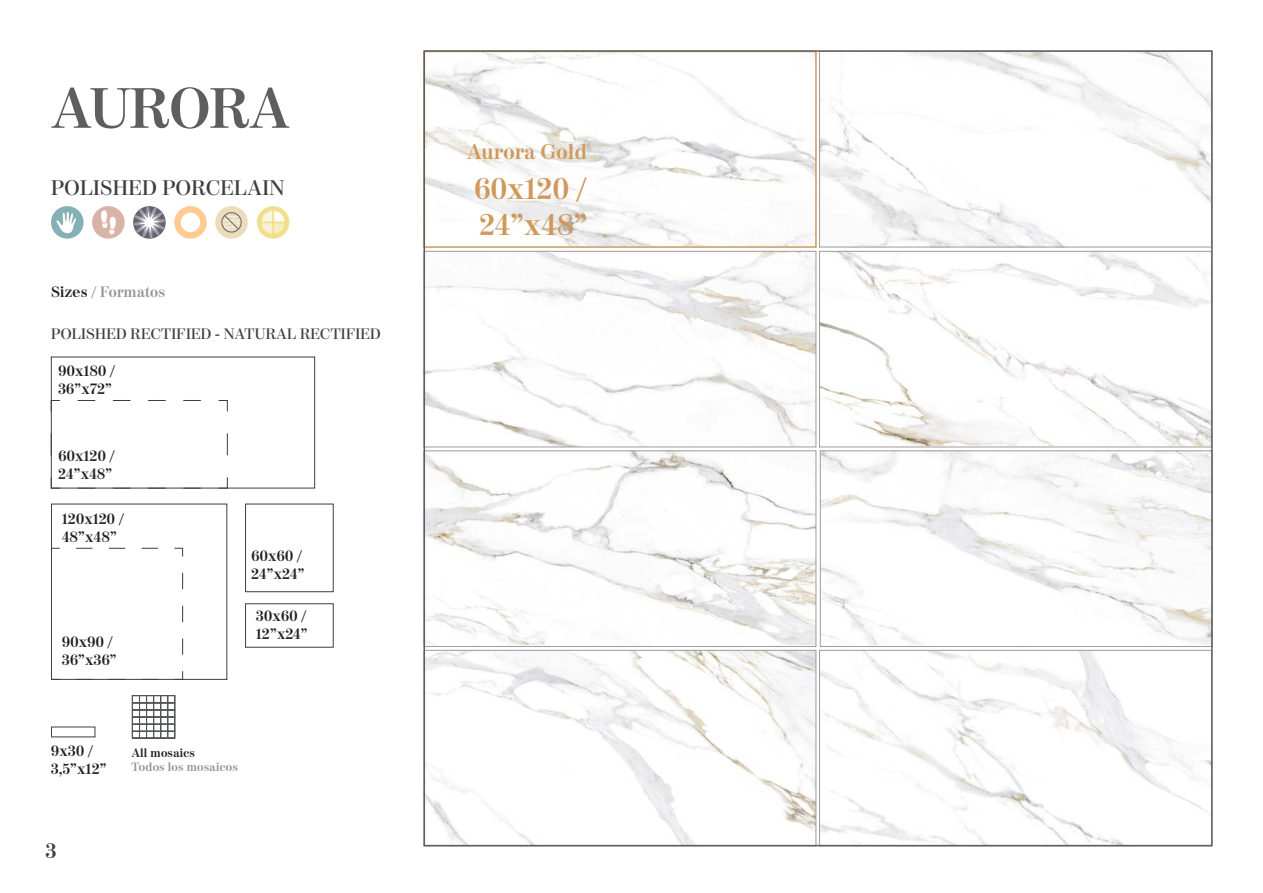
<style>
.page{position:relative;width:1263px;height:893px;background:#fff}
.page>*{position:absolute;margin:0;border:0;box-sizing:border-box;transform-origin:0 0}
.TITULO_COLECCION{font:700 56.55px "Moderno FB";color:#5d5e60}
.Tamaño_foto{font:700 30px/36px "Moderno FB";letter-spacing:.02em;color:#cf995c}
.Material_Colección_2{font:600 21px "Moderno FB";letter-spacing:.02em;color:#3e3e3f}
.Texto_foto{font:700 21px "Moderno FB";letter-spacing:.02em;color:#cf995c}
.t1{font:700 21px "Moderno FB";color:#3e3e3f}
.Tamaño_piezas{font:700 15px/18px "Moderno FB";letter-spacing:.02em;color:#231f20}
.Material_Colección_2-2{font:600 15px "Moderno FB";letter-spacing:.02em;color:#3e3e3f}
.Tamaño_piezas-2{font:700 15px "Moderno FB";letter-spacing:.02em;color:#939598}
.Tamaño_piezas-3{font:700 12px/14.4px "Moderno FB";letter-spacing:.02em;color:#939598}
.s1{color:#231f20}
</style>
<div class="page">
<div style="left:245px;top:504px;width:88px;height:88px;border:1px solid #3e3e3f"></div>
<svg style="left:53px;top:548px;width:130px;height:130px"></svg>
<div style="left:51px;top:504px;width:176px;height:176px;border:1px solid #3e3e3f"></div>
<svg style="left:51px;top:400px;width:177px;height:89px"></svg>
<div style="left:51px;top:357px;width:264px;height:131px;border:1px solid #3e3e3f"></div>
<div style="left:51px;top:206px;width:33px;height:33px;background:#85b1b6;border-radius:50%"></div>
<svg style="left:56px;top:212px;width:20px;height:22px"></svg>
<div style="left:257px;top:206px;width:32px;height:33px;background:#f0e08c;border-radius:50%"></div>
<svg style="left:262px;top:211px;width:22px;height:23px"></svg>
<div style="left:92px;top:206px;width:33px;height:33px;background:#d9b3a7;border-radius:50%"></div>
<svg style="left:101px;top:210px;width:15px;height:24px"></svg>
<svg style="left:133px;top:206px;width:33px;height:33px"></svg>
<div style="left:174px;top:206px;width:33px;height:33px;background:#fdcc93;border-radius:50%"></div>
<div style="left:181px;top:213px;width:19px;height:19px;background:#fff;border-radius:50%"></div>
<img style="left:821px;top:53px;width:389px;height:192px">
<img style="left:426px;top:54px;width:388px;height:191px">
<div style="left:423px;top:51px;width:394px;height:197px;border:2px solid #cf995c"></div>
<img style="left:821px;top:253px;width:389px;height:192px">
<div style="left:819px;top:251px;width:393px;height:196px;border:1px solid #9e9c9e"></div>
<img style="left:426px;top:253px;width:388px;height:192px">
<div style="left:423px;top:251px;width:393px;height:196px;border:1px solid #9e9c9e"></div>
<img style="left:822px;top:452px;width:388px;height:193px">
<div style="left:820px;top:450px;width:393px;height:197px;border:1px solid #9e9c9e"></div>
<img style="left:821px;top:652px;width:389px;height:191px">
<img style="left:426px;top:652px;width:388px;height:191px">
<img style="left:426px;top:452px;width:388px;height:193px">
<div style="left:423px;top:450px;width:393px;height:197px;border:1px solid #9e9c9e"></div>
<svg style="left:132px;top:695px;width:43px;height:43px"></svg>
<div style="left:215px;top:206px;width:33px;height:33px;background:#ecdcb9;border-radius:50%"></div>
<svg style="left:221px;top:212px;width:21px;height:21px"></svg>
<p class="TITULO_COLECCION" style="left:51px;top:77px;width:240px">AURORA</p>
<p class="Material_Colección_2" style="left:51px;top:176px;width:235px">POLISHED PORCELAIN</p>
<p class="Tamaño_piezas-2" style="left:51px;top:284px;width:116px"><span class="s1">Sizes</span> / Formatos</p>
<p class="Material_Colección_2-2" style="left:51px;top:326px;width:331px">POLISHED RECTIFIED - NATURAL RECTIFIED</p>
<p class="Tamaño_piezas" style="left:58px;top:362px;width:58px">90x180 /<br>36”x72”</p>
<p class="Tamaño_piezas" style="left:58px;top:448px;width:58px">60x120 /<br>24”x48”</p>
<p class="Tamaño_piezas" style="left:62px;top:510px;width:63px">120x120 /<br>48”x48”</p>
<p class="Tamaño_piezas" style="left:62px;top:634px;width:56px">90x90 /<br>36”x36”</p>
<p class="Tamaño_piezas" style="left:252px;top:548px;width:54px">60x60 /<br>24”x24”</p>
<p class="Tamaño_piezas" style="left:256px;top:608px;width:53px">30x60 /<br>12”x24”</p>
<p class="Tamaño_piezas" style="left:51px;top:743px;width:56px">9x30 /<br>3,5”x12”</p>
<p class="Tamaño_piezas-3" style="left:131px;top:746px;width:108px"><span class="s1">All mosaics<br></span>Todos los mosaicos</p>
<p class="t1" style="left:46px;top:839px;width:12px">3</p>
<p class="Texto_foto" style="left:467px;top:140px;width:122px">Aurora Gold</p>
<p class="Tamaño_foto" style="left:474px;top:172px;width:114px">60x120 /<br>24”x48”</p>
</div>
